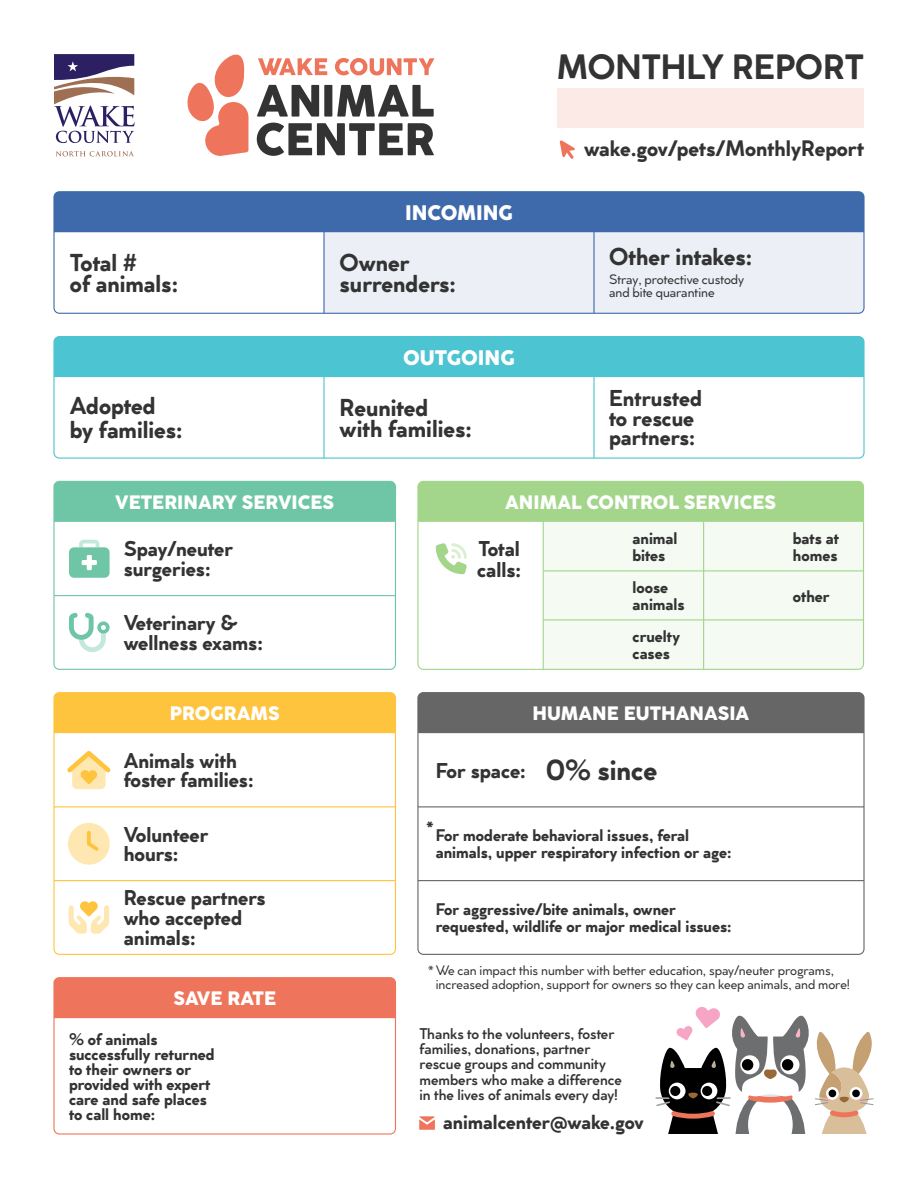
<style>
.page{position:relative;width:918px;height:1188px;background:#fff}
.page>*{position:absolute;margin:0;border:0;box-sizing:border-box;transform-origin:0 0}
.t1{font:700 34.5px "Cocogoose Classic";color:#333}
.t2{font:700 24px/21px "Cocogoose Classic";color:#333}
.t3{font:700 22.5px/19.5px "Cocogoose Classic";color:#333}
.t4{font:700 21.9px "Cocogoose Classic";color:#333}
.t5{font:700 21px/19.5px "Cocogoose Classic";color:#333}
.t6{font:700 19.95px "Cocogoose Classic";color:#333}
.t7{font:19.5px "Cocogoose Pro";color:#fff}
.t8{font:18px "Cocogoose Pro";color:#fff}
.t9{font:700 16.5px/16.5px "Cocogoose Classic";color:#333}
.t10{font:500 15.15px/15.1px "Cocogoose Classic";color:#333}
.t11{font:13.5px/13.5px "Cocogoose Classic";color:#333}
.s1{font-size:28.5px}
</style>
<div class="page">
<div style="left:56px;top:978px;width:339px;height:40px;background:#ee755c"></div>
<div style="left:558px;top:88px;width:306px;height:40px;background:#fceae6"></div>
<div style="left:56px;top:693px;width:339px;height:40px;background:#ffc43e"></div>
<svg style="left:68px;top:823px;width:42px;height:42px"></svg>
<svg style="left:69px;top:901px;width:40px;height:33px"></svg>
<div style="left:419px;top:694px;width:443px;height:39px;background:#666"></div>
<svg style="left:187px;top:56px;width:61px;height:100px"></svg>
<svg style="left:258px;top:58px;width:69px;height:17px"></svg>
<svg style="left:335px;top:58px;width:99px;height:17px"></svg>
<svg style="left:257px;top:85px;width:62px;height:32px"></svg>
<div style="left:324px;top:85px;width:8px;height:32px;background:#333"></div>
<svg style="left:337px;top:85px;width:97px;height:32px"></svg>
<svg style="left:257px;top:123px;width:177px;height:33px"></svg>
<svg style="left:56px;top:56px;width:79px;height:87px"></svg>
<svg style="left:56px;top:151px;width:78px;height:5px"></svg>
<svg style="left:560px;top:140px;width:15px;height:19px"></svg>
<div style="left:53px;top:977px;width:343px;height:158px;border:1px solid #ee755c;border-radius:5px"></div>
<svg style="left:67px;top:751px;width:44px;height:38px"></svg>
<svg style="left:419px;top:1116px;width:16px;height:14px"></svg>
<div style="left:56px;top:338px;width:806px;height:39px;background:#4cc4d1"></div>
<div style="left:53px;top:336px;width:812px;height:123px;border:1px solid #4cc4d1;border-radius:5px"></div>
<hr style="left:323px;top:337px;width:2px;height:121px;background:#4cc4d1">
<hr style="left:593px;top:337px;width:2px;height:121px;background:#4cc4d1">
<div style="left:544px;top:522px;width:318px;height:146px;background:#f5faf3"></div>
<div style="left:419px;top:481px;width:443px;height:41px;background:#a3d68a"></div>
<svg style="left:436px;top:543px;width:31px;height:31px"></svg>
<hr style="left:543px;top:619px;width:321px;height:2px;background:#a3d68a">
<hr style="left:543px;top:570px;width:321px;height:1px;background:#a3d68a">
<div style="left:417px;top:481px;width:447px;height:189px;border:1px solid #a3d68a;border-radius:5px"></div>
<hr style="left:543px;top:521px;width:1px;height:148px;background:#a3d68a">
<hr style="left:703px;top:521px;width:1px;height:149px;background:#a3d68a">
<div style="left:56px;top:193px;width:806px;height:39px;background:#3e6aac"></div>
<div style="left:325px;top:232px;width:537px;height:80px;background:#ecf0f6"></div>
<div style="left:53px;top:191px;width:812px;height:123px;border:1px solid #3e6aac;border-radius:5px"></div>
<hr style="left:323px;top:192px;width:2px;height:121px;background:#3e6aac">
<hr style="left:593px;top:192px;width:2px;height:121px;background:#3e6aac">
<div style="left:56px;top:481px;width:339px;height:41px;background:#6fc6a7"></div>
<svg style="left:69px;top:612px;width:41px;height:40px"></svg>
<svg style="left:69px;top:540px;width:41px;height:38px"></svg>
<div style="left:53px;top:481px;width:343px;height:189px;border:1px solid #6fc6a7;border-radius:5px"></div>
<hr style="left:54px;top:595px;width:341px;height:1px;background:#6fc6a7">
<div style="left:53px;top:692px;width:343px;height:263px;border:1px solid #ffc43e;border-radius:5px"></div>
<hr style="left:54px;top:806px;width:341px;height:1px;background:#ffc43e">
<hr style="left:54px;top:880px;width:341px;height:1px;background:#ffc43e">
<div style="left:417px;top:692px;width:448px;height:263px;border:1px solid #666;border-radius:5px"></div>
<hr style="left:418px;top:806px;width:446px;height:1px;background:#666">
<hr style="left:418px;top:880px;width:446px;height:1px;background:#666">
<svg style="left:655px;top:1006px;width:219px;height:128px"></svg>
<h1 class="t1" style="left:557px;top:41px;width:308px">MONTHLY REPORT</h1>
<p class="t7" style="left:405px;top:197px;width:109px">INCOMING</p>
<h3 class="t4" style="left:584px;top:132px;width:281px">wake.gov/pets/MonthlyReport</h3>
<h2 class="t2" style="left:70px;top:251px;width:110px">Total #<br>of animals:</h2>
<h2 class="t2" style="left:340px;top:251px;width:118px">Owner surrenders:</h2>
<h2 class="t2" style="left:609px;top:245px;width:144px">Other intakes:</h2>
<p class="t11" style="left:609px;top:272px;width:137px">Stray, protective custody and bite quarantine</p>
<p class="t7" style="left:403px;top:342px;width:113px">OUTGOING</p>
<h2 class="t2" style="left:70px;top:392px;width:114px;line-height:24px">Adopted by families:</h2>
<h2 class="t2" style="left:340px;top:396px;width:134px">Reunited with families:</h2>
<h3 class="t3" style="left:609px;top:387px;width:94px">Entrusted to rescue partners:</h3>
<p class="t8" style="left:115px;top:488px;width:221px">VETERINARY SERVICES</p>
<p class="t5" style="left:124px;top:538px;width:111px">Spay/neuter surgeries:</p>
<p class="t5" style="left:124px;top:612px;width:141px">Veterinary &amp; wellness exams:</p>
<p class="t8" style="left:505px;top:488px;width:272px">ANIMAL CONTROL SERVICES</p>
<p class="t5" style="left:477px;top:537px;width:45px;line-height:21px">Total calls:</p>
<p class="t9" style="left:633px;top:529px;width:47px">animal bites</p>
<p class="t9" style="left:793px;top:529px;width:48px">bats at homes</p>
<p class="t9" style="left:793px;top:587px;width:38px">other</p>
<p class="t9" style="left:633px;top:627px;width:49px">cruelty cases</p>
<p class="t9" style="left:633px;top:578px;width:54px">loose animals</p>
<p class="t8" style="left:170px;top:699px;width:111px">PROGRAMS</p>
<p class="t8" style="left:533px;top:699px;width:218px">HUMANE EUTHANASIA</p>
<p class="t5" style="left:124px;top:750px;width:131px">Animals with foster families:</p>
<p class="t5" style="left:124px;top:823px;width:86px">Volunteer hours:</p>
<p class="t5" style="left:124px;top:887px;width:143px">Rescue partners who accepted animals:</p>
<p class="t8" style="left:173px;top:984px;width:104px">SAVE RATE</p>
<p class="t9" style="left:69px;top:1031px;width:147px;line-height:15px">% of animals successfully returned to their owners or provided with expert care and safe places to call home:</p>
<p class="t5" style="left:436px;top:759px;width:223px">For space: <span class="s1">0% since</span></p>
<p class="t9" style="left:426px;top:818px;width:9px">*</p>
<p class="t9" style="left:436px;top:827px;width:297px">For moderate behavioral issues, feral animals, upper respiratory infection or age:</p>
<p class="t9" style="left:436px;top:900px;width:297px">For aggressive/bite animals, owner requested, wildlife or major medical issues:</p>
<p class="t11" style="left:436px;top:963px;width:416px;text-indent:-8px">*We can impact this number with better education, spay/neuter programs, increased adoption, support for owners so they can keep animals, and more!</p>
<p class="t10" style="left:420px;top:1025px;width:204px">Thanks to the volunteers, foster families, donations, partner rescue groups and community members who make a difference in the lives of animals every day!</p>
<p class="t6" style="left:443px;top:1107px;width:202px">animalcenter@wake.gov</p>
</div>
